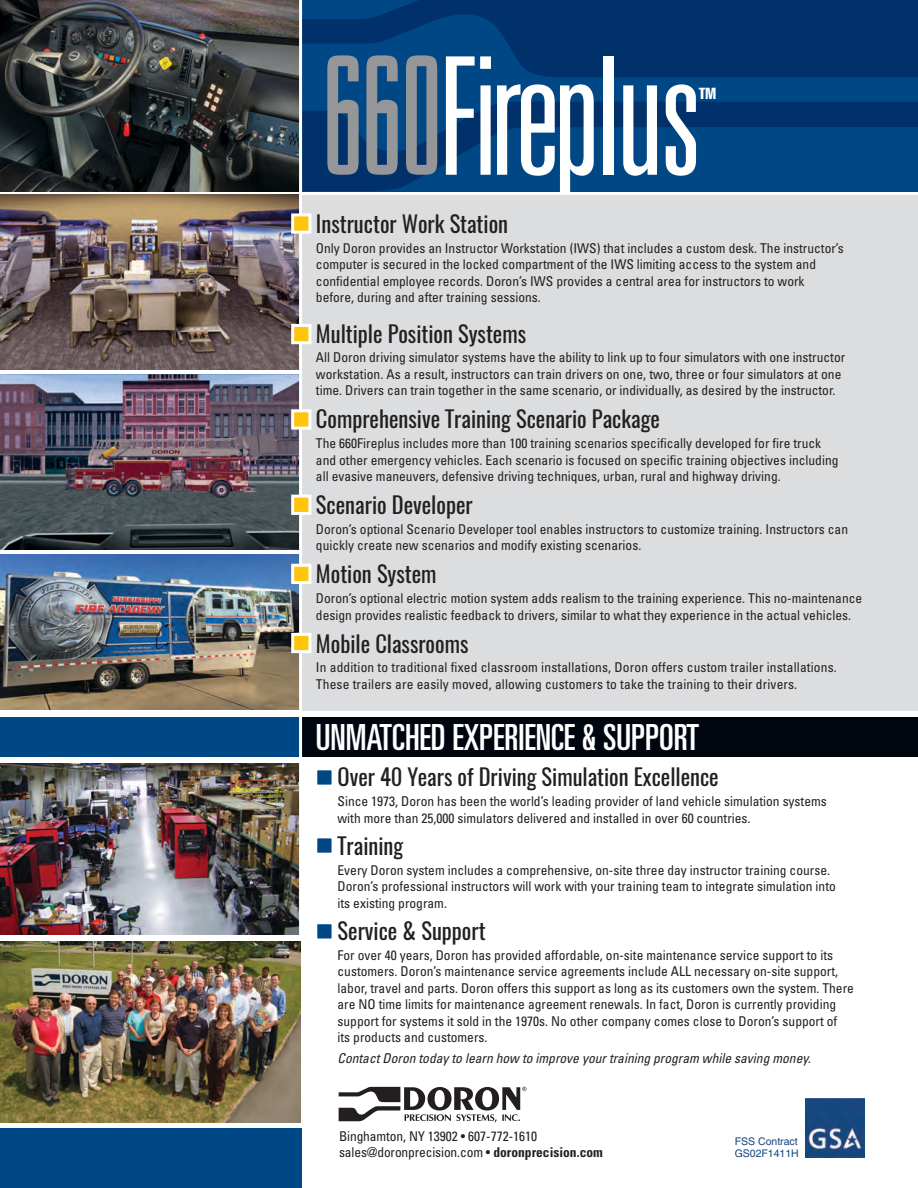
<style>
.page{position:relative;width:918px;height:1188px;background:#fff}
.page>*{position:absolute;margin:0;border:0;box-sizing:border-box;transform-origin:0 0}
.t1{font:300 ultra-condensed 163.95px "Univers";letter-spacing:-.04em;color:#fff}
.t2{font:ultra-condensed 36px "Univers";color:#fff}
.t3{font:22.5px "Oswald";color:#231f20}
.t4{font:extra-condensed 15.9px "Helvetica";color:#fff}
.t5{font:condensed 13.5px/16.5px "Univers";color:#231f20}
.t6{font:italic condensed 13.5px "Univers";color:#231f20}
.t7{font:10.5px/12.6px "Helvetica";color:#14477e}
.s1{font-family:"OPTI Raleigh Gothic";font-weight:400;font-stretch:normal;font-size:150.3px;color:#949698}
.s2{font-weight:700}
</style>
<div class="page">
<div style="left:300px;top:717px;width:618px;height:40px;background:#000610"></div>
<div style="left:0;top:717px;width:301px;height:40px;background:#004786"></div>
<div style="left:0;top:1128px;width:301px;height:60px;background:#004786"></div>
<div style="left:301px;top:0;width:617px;height:191px;background:#004786"></div>
<img style="left:0;top:195px;width:299px;height:175px">
<img style="left:0;top:375px;width:299px;height:174px">
<img style="left:0;top:554px;width:299px;height:156px">
<img style="left:0;top:764px;width:299px;height:170px">
<div style="left:314px;top:767px;width:21px;height:21px;background:#004786;border:3px solid #fff"></div>
<div style="left:314px;top:835px;width:21px;height:21px;background:#004786;border:3px solid #fff"></div>
<div style="left:314px;top:921px;width:21px;height:21px;background:#004786;border:3px solid #fff"></div>
<div style="left:301px;top:195px;width:617px;height:516px;background:#dcddde"></div>
<svg style="left:302px;top:0;width:616px;height:78px;fill:#00316a"></svg>
<svg style="left:302px;top:101px;width:616px;height:90px"></svg>
<img style="left:0;top:0;width:299px;height:191px">
<hr style="left:299px;top:0;width:3px;height:951px;background:#fff">
<div style="left:291px;top:213px;width:20px;height:21px;background:#ffc40c;border:3px solid #fff"></div>
<div style="left:291px;top:324px;width:20px;height:20px;background:#ffc40c;border:3px solid #fff"></div>
<div style="left:291px;top:409px;width:20px;height:21px;background:#ffc40c;border:3px solid #fff"></div>
<div style="left:291px;top:564px;width:20px;height:20px;background:#ffc40c;border:3px solid #fff"></div>
<div style="left:291px;top:495px;width:20px;height:20px;background:#ffc40c;border:3px solid #fff"></div>
<div style="left:291px;top:633px;width:20px;height:20px;background:#ffc40c;border:3px solid #fff"></div>
<img style="left:805px;top:1098px;width:59px;height:59px">
<svg style="left:339px;top:1087px;width:188px;height:36px"></svg>
<img style="left:0;top:941px;width:300px;height:181px">
<h1 class="t1" style="left:317px;top:31px;width:386px"><span class="s1">660</span>Fireplus</h1>
<p class="t4" style="left:699px;top:83px;width:19px">TM</p>
<h3 class="t3" style="left:316px;top:208px;width:194px">Instructor Work Station</h3>
<p class="t5" style="left:316px;top:239px;width:529px">Only Doron provides an Instructor Workstation (IWS) that includes a custom desk. The instructor’s computer is secured in the locked compartment of the IWS limiting access to the system and confidential employee records. Doron’s IWS provides a central area for instructors to work before, during and after training sessions.</p>
<h3 class="t3" style="left:316px;top:318px;width:212px">Multiple Position Systems</h3>
<p class="t5" style="left:316px;top:349px;width:531px">All Doron driving simulator systems have the ability to link up to four simulators with one instructor workstation. As a result, instructors can train drivers on one, two, three or four simulators at one time. Drivers can train together in the same scenario, or individually, as desired by the instructor.</p>
<h3 class="t3" style="left:316px;top:404px;width:346px">Comprehensive Training Scenario Package</h3>
<p class="t5" style="left:316px;top:435px;width:524px">The 660Fireplus includes more than 100 training scenarios specifically developed for fire truck and other emergency vehicles. Each scenario is focused on specific training objectives including all evasive maneuvers, defensive driving techniques, urban, rural and highway driving.</p>
<h3 class="t3" style="left:316px;top:489px;width:158px">Scenario Developer</h3>
<p class="t5" style="left:316px;top:521px;width:534px">Doron’s optional Scenario Developer tool enables instructors to customize training. Instructors can quickly create new scenarios and modify existing scenarios.</p>
<h3 class="t3" style="left:316px;top:559px;width:122px">Motion System</h3>
<p class="t5" style="left:316px;top:590px;width:548px">Doron’s optional electric motion system adds realism to the training experience. This no-maintenance design provides realistic feedback to drivers, similar to what they experience in the actual vehicles.</p>
<h3 class="t3" style="left:316px;top:628px;width:154px">Mobile Classrooms</h3>
<p class="t5" style="left:316px;top:659px;width:522px">In addition to traditional fixed classroom installations, Doron offers custom trailer installations.<br>These trailers are easily moved, allowing customers to take the training to their drivers.</p>
<h2 class="t2" style="left:316px;top:717px;width:385px">UNMATCHED EXPERIENCE &amp; SUPPORT</h2>
<h3 class="t3" style="left:338px;top:762px;width:383px">Over 40 Years of Driving Simulation Excellence</h3>
<p class="t5" style="left:338px;top:793px;width:491px">Since 1973, Doron has been the world’s leading provider of land vehicle simulation systems with more than 25,000 simulators delivered and installed in over 60 countries.</p>
<h3 class="t3" style="left:338px;top:830px;width:67px">Training</h3>
<p class="t5" style="left:338px;top:861px;width:500px">Every Doron system includes a comprehensive, on-site three day instructor training course.<br>Doron’s professional instructors will work with your training team to integrate simulation into its existing program.</p>
<h3 class="t3" style="left:338px;top:916px;width:150px">Service &amp; Support</h3>
<p class="t5" style="left:338px;top:947px;width:518px">For over 40 years, Doron has provided affordable, on-site maintenance service support to its customers. Doron’s maintenance service agreements include ALL necessary on-site support, labor, travel and parts. Doron offers this support as long as its customers own the system. There are NO time limits for maintenance agreement renewals. In fact, Doron is currently providing support for systems it sold in the 1970s. No other company comes close to Doron’s support of<br>its products and customers.</p>
<p class="t6" style="left:338px;top:1050px;width:475px">Contact Doron today to learn how to improve your training program while saving money.</p>
<p class="t5" style="left:339px;top:1128px;width:265px">Binghamton, NY 13902 • 607-772-1610 sales@doronprecision.com • <span class="s2">doronprecision.com</span></p>
<p class="t7" style="left:735px;top:1135px;width:66px">FSS Contract<br>GS02F1411H</p>
</div>
